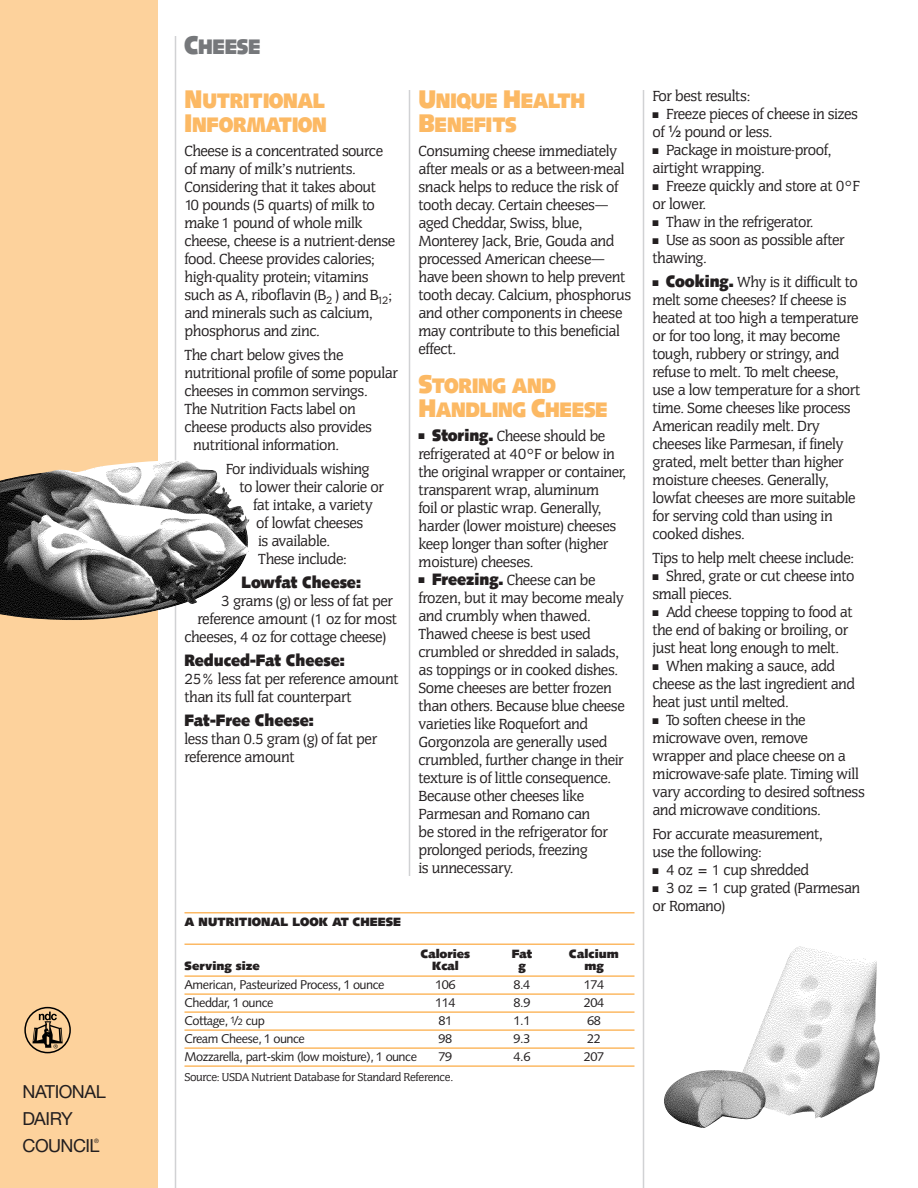
<style>
.page{position:relative;width:918px;height:1188px;background:#fff}
.page>*{position:absolute;margin:0;border:0;box-sizing:border-box;transform-origin:0 0}
.t1{font:900 21px/24px "Syntax";letter-spacing:-.02em;color:#fcb964;scale:.9 1}
.t2{font:900 21px "Syntax";letter-spacing:-.02em;color:#76787b;scale:.9 1}
.t3{font:18px/27px "Helvetica Neue";letter-spacing:-.035em;color:#231f20}
.t4{font:16.5px/18px "Cg Congress";letter-spacing:-.015em;color:#231f20}
.t5{font:900 16.5px "Syntax";color:#231f20;scale:.9 1}
.t6{font:12.75px "Syntax";letter-spacing:-.035em;color:#231f20}
.t7{font:12.75px "Cg Congress";letter-spacing:-.015em;color:#231f20}
.t8{font:900 12px "Syntax";color:#231f20}
.t9{font:6px "Helvetica Neue";color:#231f20}
.s1{font-size:25.5px}
.s2{font-family:"Syntax";font-weight:900}
.s3{font-size:9.3px}
.s4{font-family:"Cg Congress Bd";font-size:10.5px}
</style>
<div class="page">
<div style="left:0;top:0;width:158px;height:1188px;background:#fdd29c"></div>
<hr style="left:175px;top:36px;width:1px;height:1152px;background:#d1d2d4">
<hr style="left:409px;top:90px;width:1px;height:786px;background:#d1d2d4">
<hr style="left:643px;top:90px;width:1px;height:1098px;background:#d1d2d4">
<div style="left:24px;top:1007px;width:47px;height:46px;border:2px solid #000;border-radius:50%"></div>
<svg style="left:32px;top:1012px;width:31px;height:37px"></svg>
<img style="left:0;top:460px;width:250px;height:160px">
<hr style="left:184px;top:912px;width:450px;height:2px;background:#fcb964">
<hr style="left:184px;top:944px;width:450px;height:1px;background:#fcb964">
<hr style="left:184px;top:975px;width:450px;height:2px;background:#fcb964">
<hr style="left:184px;top:993px;width:450px;height:2px;background:#fcb964">
<hr style="left:184px;top:1011px;width:450px;height:2px;background:#fcb964">
<hr style="left:184px;top:1029px;width:450px;height:2px;background:#fcb964">
<hr style="left:184px;top:1047px;width:450px;height:2px;background:#fcb964">
<hr style="left:184px;top:1065px;width:450px;height:2px;background:#fcb964">
<img style="left:664px;top:946px;width:216px;height:182px">
<p class="t3" style="left:22px;top:1080px;width:85px">NATIONAL<br>DAIRY<br>COUNCIL</p>
<p class="t9" style="left:94px;top:1139px;width:6px">®</p>
<p class="t2" style="left:184px;top:38px;width:86px"><span class="s1">C</span>HEESE</p>
<p class="t1" style="left:184px;top:91px;width:160px"><span class="s1">N</span>UTRITIONAL<br><span class="s1">I</span>NFORMATION</p>
<p class="t4" style="left:184px;top:143px;width:212px">Cheese is a concentrated source of many of milk’s nutrients.<br>Considering that it takes about<br>10 pounds (5 quarts) of milk to make 1 pound of whole milk cheese, cheese is a nutrient-dense food. Cheese provides calories; high-quality protein; vitamins such as A, riboflavin (B<sub>2</sub> ) and B<sub>12</sub>; and minerals such as calcium, phosphorus and zinc.</p>
<p class="t4" style="left:185px;top:347px;width:160px">The chart below gives the</p>
<p class="t4" style="left:185px;top:365px;width:215px">nutritional profile of some popular</p>
<p class="t4" style="left:185px;top:383px;width:185px">cheeses in common servings.</p>
<p class="t4" style="left:185px;top:401px;width:173px">The Nutrition Facts label on</p>
<p class="t4" style="left:185px;top:419px;width:189px">cheese products also provides</p>
<p class="t4" style="left:193px;top:437px;width:147px">nutritional information.</p>
<p class="t4" style="left:226px;top:461px;width:145px">For individuals wishing</p>
<p class="t4" style="left:240px;top:479px;width:146px">to lower their calorie or</p>
<p class="t4" style="left:253px;top:497px;width:121px">fat intake, a variety</p>
<p class="t4" style="left:256px;top:515px;width:108px">of lowfat cheeses</p>
<p class="t4" style="left:258px;top:533px;width:74px">is available.</p>
<p class="t4" style="left:258px;top:551px;width:90px">These include:</p>
<p class="t5" style="left:241px;top:575px;width:134px">Lowfat Cheese:</p>
<p class="t4" style="left:221px;top:593px;width:173px">3 grams (g) or less of fat per</p>
<p class="t4" style="left:198px;top:611px;width:201px">reference amount (1 oz for most</p>
<p class="t4" style="left:184px;top:629px;width:203px">cheeses, 4 oz for cottage cheese)</p>
<p class="t5" style="left:184px;top:653px;width:180px">Reduced-Fat Cheese:</p>
<p class="t4" style="left:184px;top:671px;width:216px">25% less fat per reference amount than its full fat counterpart</p>
<p class="t5" style="left:184px;top:713px;width:145px">Fat-Free Cheese:</p>
<p class="t4" style="left:184px;top:731px;width:194px">less than 0.5 gram (g) of fat per reference amount</p>
<p class="t8" style="left:184px;top:917px;width:218px">A NUTRITIONAL LOOK AT CHEESE</p>
<p class="t1" style="left:418px;top:91px;width:187px"><span class="s1">U</span>NIQUE <span class="s1">H</span>EALTH<br><span class="s1">B</span>ENEFITS</p>
<p class="t4" style="left:418px;top:143px;width:214px">Consuming cheese immediately after meals or as a between-meal snack helps to reduce the risk of tooth decay. Certain cheeses— aged Cheddar, Swiss, blue,<br>Monterey Jack, Brie, Gouda and processed American cheese— have been shown to help prevent tooth decay. Calcium, phosphorus and other components in cheese may contribute to this beneficial effect.</p>
<p class="t1" style="left:418px;top:376px;width:212px"><span class="s1">S</span>TORING AND<br><span class="s1">H</span>ANDLING <span class="s1">C</span>HEESE</p>
<p class="t4" style="left:418px;top:428px;width:209px">■ <span class="s2">Storing.</span> Cheese should be refrigerated at 40°F or below in the original wrapper or container, transparent wrap, aluminum<br>foil or plastic wrap. Generally, harder (lower moisture) cheeses keep longer than softer (higher moisture) cheeses.</p>
<p class="t4" style="left:418px;top:572px;width:208px">■ <span class="s2">Freezing.</span> Cheese can be frozen, but it may become mealy and crumbly when thawed.<br>Thawed cheese is best used crumbled or shredded in salads, as toppings or in cooked dishes.<br>Some cheeses are better frozen than others. Because blue cheese varieties like Roquefort and<br>Gorgonzola are generally used crumbled, further change in their texture is of little consequence.<br>Because other cheeses like<br>Parmesan and Romano can<br>be stored in the refrigerator for prolonged periods, freezing<br>is unnecessary.</p>
<p class="t8" style="left:421px;top:949px;width:51px">Calories</p>
<p class="t8" style="left:512px;top:949px;width:22px">Fat</p>
<p class="t8" style="left:569px;top:949px;width:51px">Calcium</p>
<p class="t8" style="left:185px;top:961px;width:77px">Serving size</p>
<p class="t8" style="left:432px;top:961px;width:28px">Kcal</p>
<p class="t8" style="left:518px;top:961px;width:9px">g</p>
<p class="t8" style="left:584px;top:961px;width:21px">mg</p>
<p class="t6" style="left:184px;top:980px;width:202px">American, Pasteurized Process, 1 ounce</p>
<p class="t6" style="left:435px;top:980px;width:22px">106</p>
<p class="t6" style="left:514px;top:980px;width:18px">8.4</p>
<p class="t6" style="left:584px;top:980px;width:22px">174</p>
<p class="t6" style="left:184px;top:998px;width:91px">Cheddar, 1 ounce</p>
<p class="t6" style="left:435px;top:998px;width:22px">114</p>
<p class="t6" style="left:514px;top:998px;width:18px">8.9</p>
<p class="t6" style="left:584px;top:998px;width:22px">204</p>
<p class="t6" style="left:184px;top:1016px;width:82px">Cottage, <sup>1</sup>/<span class="s3">2</span> cup</p>
<p class="t6" style="left:439px;top:1016px;width:15px">81</p>
<p class="t6" style="left:514px;top:1016px;width:18px">1.1</p>
<p class="t6" style="left:587px;top:1016px;width:15px">68</p>
<p class="t6" style="left:184px;top:1034px;width:122px">Cream Cheese, 1 ounce</p>
<p class="t6" style="left:439px;top:1034px;width:15px">98</p>
<p class="t6" style="left:514px;top:1034px;width:18px">9.3</p>
<p class="t6" style="left:587px;top:1034px;width:15px">22</p>
<p class="t6" style="left:184px;top:1052px;width:234px">Mozzarella, part-skim (low moisture), 1 ounce</p>
<p class="t6" style="left:439px;top:1052px;width:15px">79</p>
<p class="t6" style="left:514px;top:1052px;width:18px">4.6</p>
<p class="t6" style="left:584px;top:1052px;width:22px">207</p>
<p class="t7" style="left:184px;top:1072px;width:270px">Source: USDA Nutrient Database for Standard Reference.</p>
<p class="t4" style="left:652px;top:88px;width:99px">For best results:</p>
<p class="t4" style="left:652px;top:106px;width:207px">■ Freeze pieces of cheese in sizes of <sup>1</sup>/<span class="s4">2</span> pound or less.</p>
<p class="t4" style="left:652px;top:142px;width:180px">■ Package in moisture-proof, airtight wrapping.</p>
<p class="t4" style="left:652px;top:178px;width:209px">■ Freeze quickly and store at 0°F or lower.</p>
<p class="t4" style="left:652px;top:214px;width:162px">■ Thaw in the refrigerator.</p>
<p class="t4" style="left:652px;top:232px;width:194px">■ Use as soon as possible after thawing.</p>
<p class="t4" style="left:652px;top:274px;width:209px">■ <span class="s2">Cooking.</span> Why is it difficult to melt some cheeses? If cheese is heated at too high a temperature or for too long, it may become tough, rubbery or stringy, and refuse to melt. To melt cheese, use a low temperature for a short time. Some cheeses like process<br>American readily melt. Dry cheeses like Parmesan, if finely grated, melt better than higher moisture cheeses. Generally, lowfat cheeses are more suitable for serving cold than using in cooked dishes.</p>
<p class="t4" style="left:652px;top:550px;width:203px">Tips to help melt cheese include:</p>
<p class="t4" style="left:652px;top:568px;width:203px">■ Shred, grate or cut cheese into small pieces.</p>
<p class="t4" style="left:652px;top:604px;width:202px">■ Add cheese topping to food at the end of baking or broiling, or just heat long enough to melt.</p>
<p class="t4" style="left:652px;top:658px;width:204px">■ When making a sauce, add cheese as the last ingredient and heat just until melted.</p>
<p class="t4" style="left:652px;top:712px;width:214px">■ To soften cheese in the microwave oven, remove wrapper and place cheese on a microwave-safe plate. Timing will vary according to desired softness and microwave conditions.</p>
<p class="t4" style="left:652px;top:826px;width:172px">For accurate measurement, use the following:</p>
<p class="t4" style="left:652px;top:862px;width:158px">■ 4 oz = 1 cup shredded</p>
<p class="t4" style="left:652px;top:880px;width:209px">■ 3 oz = 1 cup grated (Parmesan or Romano)</p>
</div>
